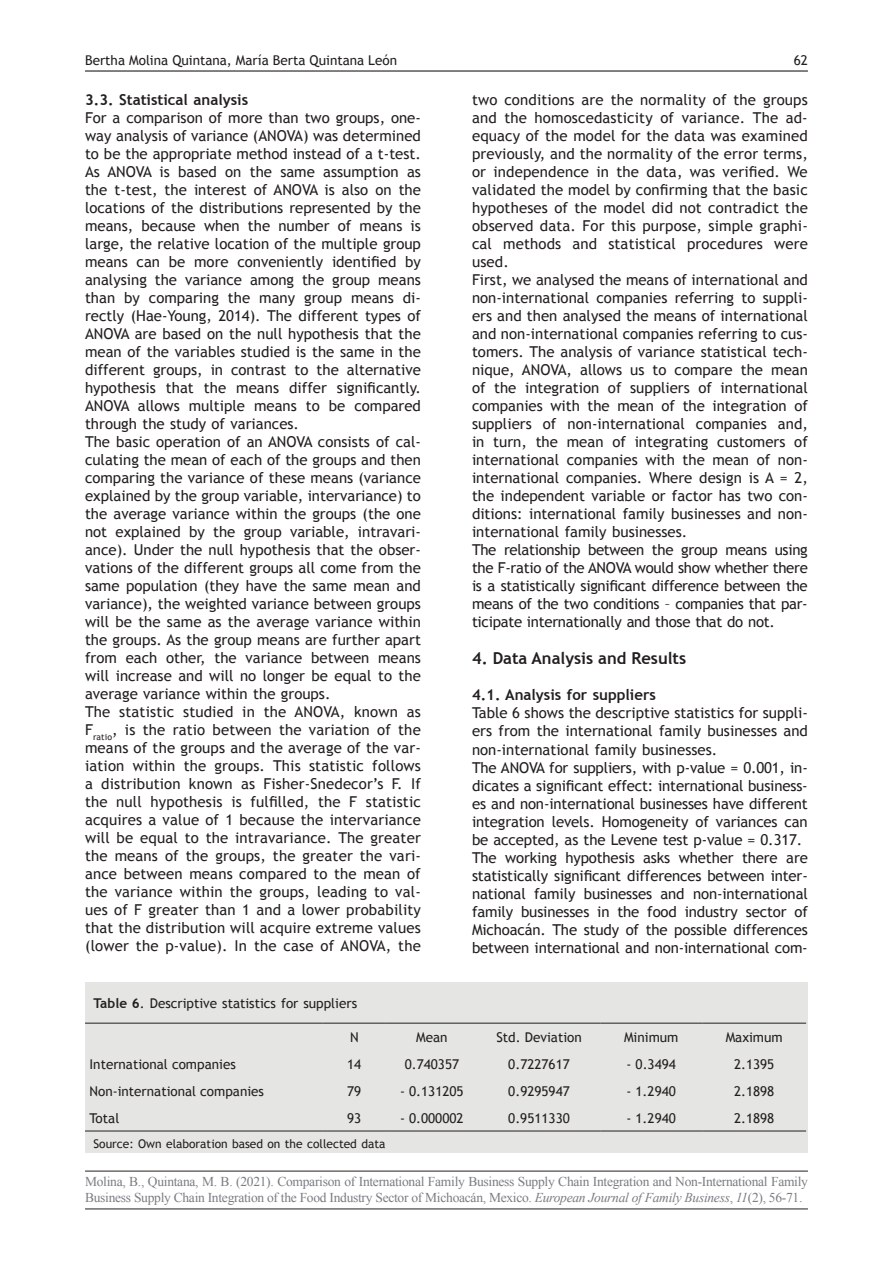
<style>
.page{position:relative;width:893px;height:1263px;background:#fff}
.page>*{position:absolute;margin:0;border:0;box-sizing:border-box;transform-origin:0 0}
.t1{font:700 16.5px "Trebuchet MS";color:#231f20}
.t2{font:15px/18px "Trebuchet MS";color:#231f20}
.t3{font:700 15px "Trebuchet MS";color:#231f20}
.t4{font:13.5px "Trebuchet MS";color:#231f20}
.t5{font:13.5px/16.2px "Times New Roman";letter-spacing:-.02em;color:#7b7c82}
.t6{font:12px "Trebuchet MS";color:#231f20}
.s1{font-weight:700}
.s2{font-style:italic}
</style>
<div class="page">
<hr style="left:85px;top:70px;width:723px;height:2px;background:#231f20">
<hr style="left:85px;top:1208px;width:723px;height:1px;background:#231f20">
<hr style="left:85px;top:1171px;width:723px;height:1px;background:#231f20">
<div style="left:85px;top:982px;width:723px;height:170px;background:#e5e5e3"></div>
<hr style="left:85px;top:1023px;width:238px;height:1px;background:#231f20">
<hr style="left:323px;top:1023px;width:63px;height:1px;background:#231f20">
<hr style="left:386px;top:1023px;width:92px;height:1px;background:#231f20">
<hr style="left:478px;top:1023px;width:122px;height:1px;background:#231f20">
<hr style="left:600px;top:1023px;width:102px;height:1px;background:#231f20">
<hr style="left:702px;top:1023px;width:104px;height:1px;background:#231f20">
<hr style="left:85px;top:1130px;width:238px;height:1px;background:#231f20">
<hr style="left:323px;top:1130px;width:63px;height:1px;background:#231f20">
<hr style="left:386px;top:1130px;width:92px;height:1px;background:#231f20">
<hr style="left:478px;top:1130px;width:122px;height:1px;background:#231f20">
<hr style="left:600px;top:1130px;width:102px;height:1px;background:#231f20">
<hr style="left:702px;top:1130px;width:104px;height:1px;background:#231f20">
<p class="t4" style="left:85px;top:52px;width:314px">Bertha Molina Quintana, María Berta Quintana León</p>
<p class="t4" style="left:794px;top:52px;width:16px">62</p>
<p class="t3" style="left:85px;top:90px;width:165px">3.3. Statistical analysis</p>
<p class="t2" style="left:85px;top:108px;width:337px">For a comparison of more than two groups, one&shy;way analysis of variance (ANOVA) was determined to be the appropriate method instead of a t-test.<br>As ANOVA is based on the same assumption as the t-test, the interest of ANOVA is also on the locations of the distributions represented by the means, because when the number of means is large, the relative location of the multiple group means can be more conveniently identified by analysing the variance among the group means than by comparing the many group means di&shy;rectly (Hae-Young, 2014). The different types of ANOVA are based on the null hypothesis that the mean of the variables studied is the same in the different groups, in contrast to the alternative hypothesis that the means differ significantly.<br>ANOVA allows multiple means to be compared through the study of variances.<br>The basic operation of an ANOVA consists of cal&shy;culating the mean of each of the groups and then comparing the variance of these means (variance explained by the group variable, intervariance) to the average variance within the groups (the one not explained by the group variable, intravari&shy;ance). Under the null hypothesis that the obser&shy;vations of the different groups all come from the same population (they have the same mean and variance), the weighted variance between groups will be the same as the average variance within the groups. As the group means are further apart from each other, the variance between means will increase and will no longer be equal to the average variance within the groups.<br>The statistic studied in the ANOVA, known as F<sub>ratio</sub>, is the ratio between the variation of the means of the groups and the average of the var&shy;iation within the groups. This statistic follows a distribution known as Fisher-Snedecor’s F. If the null hypothesis is fulfilled, the F statistic acquires a value of 1 because the intervariance will be equal to the intravariance. The greater the means of the groups, the greater the vari&shy;ance between means compared to the mean of the variance within the groups, leading to val&shy;ues of F greater than 1 and a lower probability that the distribution will acquire extreme values (lower the p-value). In the case of ANOVA, the</p>
<p class="t2" style="left:472px;top:90px;width:337px">two conditions are the normality of the groups and the homoscedasticity of variance. The ad&shy;equacy of the model for the data was examined previously, and the normality of the error terms, or independence in the data, was verified. We validated the model by confirming that the basic hypotheses of the model did not contradict the observed data. For this purpose, simple graphi&shy;cal methods and statistical procedures were used.<br>First, we analysed the means of international and non-international companies referring to suppli&shy;ers and then analysed the means of international and non-international companies referring to cus&shy;tomers. The analysis of variance statistical tech&shy;nique, ANOVA, allows us to compare the mean of the integration of suppliers of international companies with the mean of the integration of suppliers of non-international companies and, in turn, the mean of integrating customers of international companies with the mean of non&shy;international companies. Where design is A = 2, the independent variable or factor has two con&shy;ditions: international family businesses and non&shy;international family businesses.<br>The relationship between the group means using the F-ratio of the ANOVA would show whether there is a statistically significant difference between the means of the two conditions – companies that par&shy;ticipate internationally and those that do not.</p>
<p class="t1" style="left:472px;top:648px;width:216px">4. Data Analysis and Results</p>
<p class="t3" style="left:472px;top:686px;width:185px">4.1. Analysis for suppliers</p>
<p class="t2" style="left:472px;top:704px;width:337px">Table 6 shows the descriptive statistics for suppli&shy;ers from the international family businesses and non-international family businesses.<br>The ANOVA for suppliers, with p-value = 0.001, in&shy;dicates a significant effect: international business&shy;es and non-international businesses have different integration levels. Homogeneity of variances can be accepted, as the Levene test p-value = 0.317.<br>The working hypothesis asks whether there are statistically significant differences between inter&shy;national family businesses and non-international family businesses in the food industry sector of Michoacán. The study of the possible differences between international and non-international com-</p>
<p class="t4" style="left:94px;top:995px;width:265px"><span class="s1">Table 6</span>. Descriptive statistics for suppliers</p>
<p class="t4" style="left:350px;top:1029px;width:10px">N</p>
<p class="t4" style="left:416px;top:1029px;width:33px">Mean</p>
<p class="t4" style="left:496px;top:1029px;width:87px">Std. Deviation</p>
<p class="t4" style="left:624px;top:1029px;width:56px">Minimum</p>
<p class="t4" style="left:726px;top:1029px;width:59px">Maximum</p>
<p class="t4" style="left:90px;top:1056px;width:148px">International companies</p>
<p class="t4" style="left:347px;top:1056px;width:16px">14</p>
<p class="t4" style="left:405px;top:1056px;width:56px">0.740357</p>
<p class="t4" style="left:508px;top:1056px;width:63px">0.7227617</p>
<p class="t4" style="left:627px;top:1056px;width:51px">- 0.3494</p>
<p class="t4" style="left:734px;top:1056px;width:42px">2.1395</p>
<p class="t4" style="left:90px;top:1083px;width:176px">Non-international companies</p>
<p class="t4" style="left:347px;top:1083px;width:16px">79</p>
<p class="t4" style="left:400px;top:1083px;width:65px">- 0.131205</p>
<p class="t4" style="left:508px;top:1083px;width:63px">0.9295947</p>
<p class="t4" style="left:627px;top:1083px;width:51px">- 1.2940</p>
<p class="t4" style="left:734px;top:1083px;width:42px">2.1898</p>
<p class="t4" style="left:89px;top:1110px;width:31px">Total</p>
<p class="t4" style="left:347px;top:1110px;width:16px">93</p>
<p class="t4" style="left:400px;top:1110px;width:65px">- 0.000002</p>
<p class="t4" style="left:508px;top:1110px;width:63px">0.9511330</p>
<p class="t4" style="left:626px;top:1110px;width:51px">- 1.2940</p>
<p class="t4" style="left:734px;top:1110px;width:42px">2.1898</p>
<p class="t6" style="left:94px;top:1137px;width:293px">Source: Own elaboration based on the collected data</p>
<p class="t5" style="left:85px;top:1173px;width:724px">Molina, B., Quintana, M. B. (2021). Comparison of International Family Business Supply Chain Integration and Non-International Family<br>Business Supply Chain Integration of the Food Industry Sector of Michoacán, Mexico. <span class="s2">European Journal of Family Business</span>, <span class="s2">11</span>(2), 56-71.</p>
</div>
